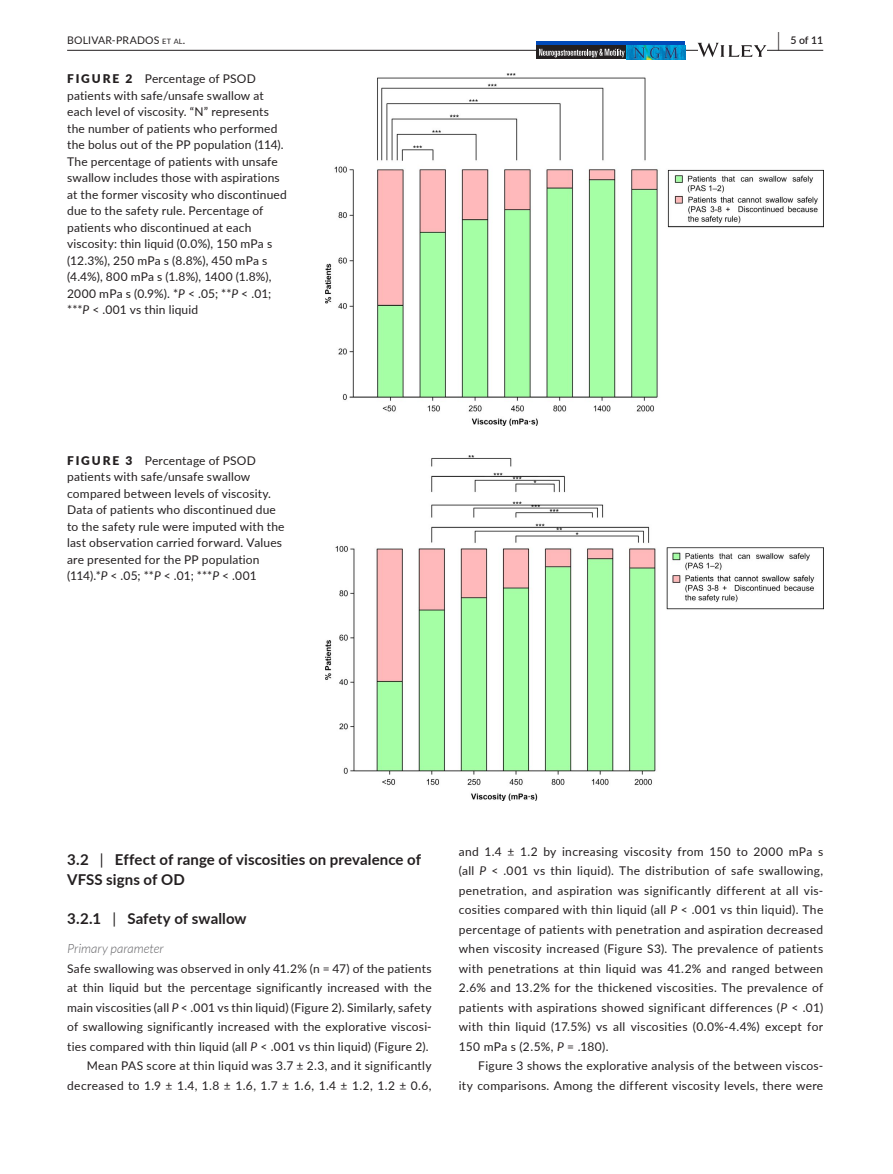
<style>
.page{position:relative;width:893px;height:1174px;background:#fff}
.page>*{position:absolute;margin:0;border:0;box-sizing:border-box;transform-origin:0 0}
.t1{font:600 19.5px "Lato";color:#231f20;scale:.48 1}
.t2{font:700 15px/19.5px "Lato";letter-spacing:.005em;color:#231f20}
.t3{font:italic 300 12.75px "Lato";letter-spacing:.005em;color:#636366}
.t4{font:12px/16.5px "Lato";letter-spacing:.015em;color:#231f20;text-align:right}
.t5{font:10.5px "Lato";letter-spacing:.02em;color:#231f20}
.t6{font:600 10.5px "Lato";color:#231f20}
.s1{font-size:7.35px}
.s2{font-weight:900}
.s3{font-style:italic}
.s4{font-weight:400}
</style>
<div class="page">
<hr style="left:67px;top:50px;width:756px;height:1px;background:#231f20">
<div style="left:537px;top:42px;width:148px;height:17px;background:#231f20"></div>
<svg style="left:539px;top:49px;width:86px;height:8px"></svg>
<hr style="left:537px;top:41px;width:148px;height:4px;background:#004aba">
<img style="left:626px;top:45px;width:59px;height:14px">
<svg style="left:697px;top:43px;width:69px;height:14px"></svg>
<img style="left:326px;top:73px;width:497px;height:353px">
<img style="left:326px;top:455px;width:497px;height:346px">
<h1 class="t1" style="left:778px;top:26px;width:7px">|</h1>
<p class="t5" style="left:67px;top:33px;width:120px">BOLIVAR‐PRADOS <span class="s1">et al</span>.</p>
<p class="t6" style="left:790px;top:33px;width:34px">5 of 11</p>
<p class="t4" style="left:67px;top:70px;width:221px;text-align:left"><span class="s2">FIGURE 2</span> Percentage of PSOD patients with safe/unsafe swallow at each level of viscosity. “N” represents the number of patients who performed the bolus out of the PP population (114).<br>The percentage of patients with unsafe swallow includes those with aspirations at the former viscosity who discontinued due to the safety rule. Percentage of patients who discontinued at each viscosity: thin liquid (0.0%), 150 mPa s (12.3%), 250 mPa s (8.8%), 450 mPa s (4.4%), 800 mPa s (1.8%), 1400 (1.8%), 2000 mPa s (0.9%). *<span class="s3">P</span> &lt; .05; **<span class="s3">P</span> &lt; .01; ***<span class="s3">P</span> &lt; .001 vs thin liquid</p>
<p class="t4" style="left:67px;top:452px;width:219px;text-align:left"><span class="s2">FIGURE 3</span> Percentage of PSOD patients with safe/unsafe swallow compared between levels of viscosity.<br>Data of patients who discontinued due to the safety rule were imputed with the last observation carried forward. Values are presented for the PP population (114).*<span class="s3">P</span> &lt; .05; **<span class="s3">P</span> &lt; .01; ***<span class="s3">P</span> &lt; .001</p>
<p class="t2" style="left:67px;top:849px;width:355px">3.2 <span class="s4">|</span> Effect of range of viscosities on prevalence of<br>VFSS signs of OD</p>
<p class="t2" style="left:67px;top:908px;width:181px">3.2.1 <span class="s4">|</span> Safety of swallow</p>
<p class="t3" style="left:67px;top:941px;width:98px">Primary parameter</p>
<p class="t4" style="left:67px;top:958px;width:366px;line-height:19.5px">Safe swallowing was observed in only 41.2% (n = 47) of the patients at thin liquid but the percentage significantly increased with the main viscosities (all <span class="s3">P</span> &lt; .001 vs thin liquid) (Figure 2). Similarly, safety of swallowing significantly increased with the explorative viscosi‐ ties compared with thin liquid (all <span class="s3">P</span> &lt; .001 vs thin liquid) (Figure 2).<br>Mean PAS score at thin liquid was 3.7 ± 2.3, and it significantly decreased to 1.9 ± 1.4, 1.8 ± 1.6, 1.7 ± 1.6, 1.4 ± 1.2, 1.2 ± 0.6,</p>
<p class="t4" style="left:459px;top:841px;width:366px;line-height:19.5px;text-align:justify">and 1.4 ± 1.2 by increasing viscosity from 150 to 2000 mPa s (all <span class="s3">P</span> &lt; .001 vs thin liquid). The distribution of safe swallowing, penetration, and aspiration was significantly different at all vis‐ cosities compared with thin liquid (all <span class="s3">P</span> &lt; .001 vs thin liquid). The percentage of patients with penetration and aspiration decreased when viscosity increased (Figure S3). The prevalence of patients with penetrations at thin liquid was 41.2% and ranged between 2.6% and 13.2% for the thickened viscosities. The prevalence of patients with aspirations showed significant differences (<span class="s3">P</span> &lt; .01) with thin liquid (17.5%) vs all viscosities (0.0%‐4.4%) except for 150 mPa s (2.5%, <span class="s3">P</span> = .180).</p>
<p class="t4" style="left:459px;top:1055px;width:366px;line-height:19.5px">Figure 3 shows the explorative analysis of the between viscos‐<br>ity comparisons. Among the different viscosity levels, there were</p>
</div>
